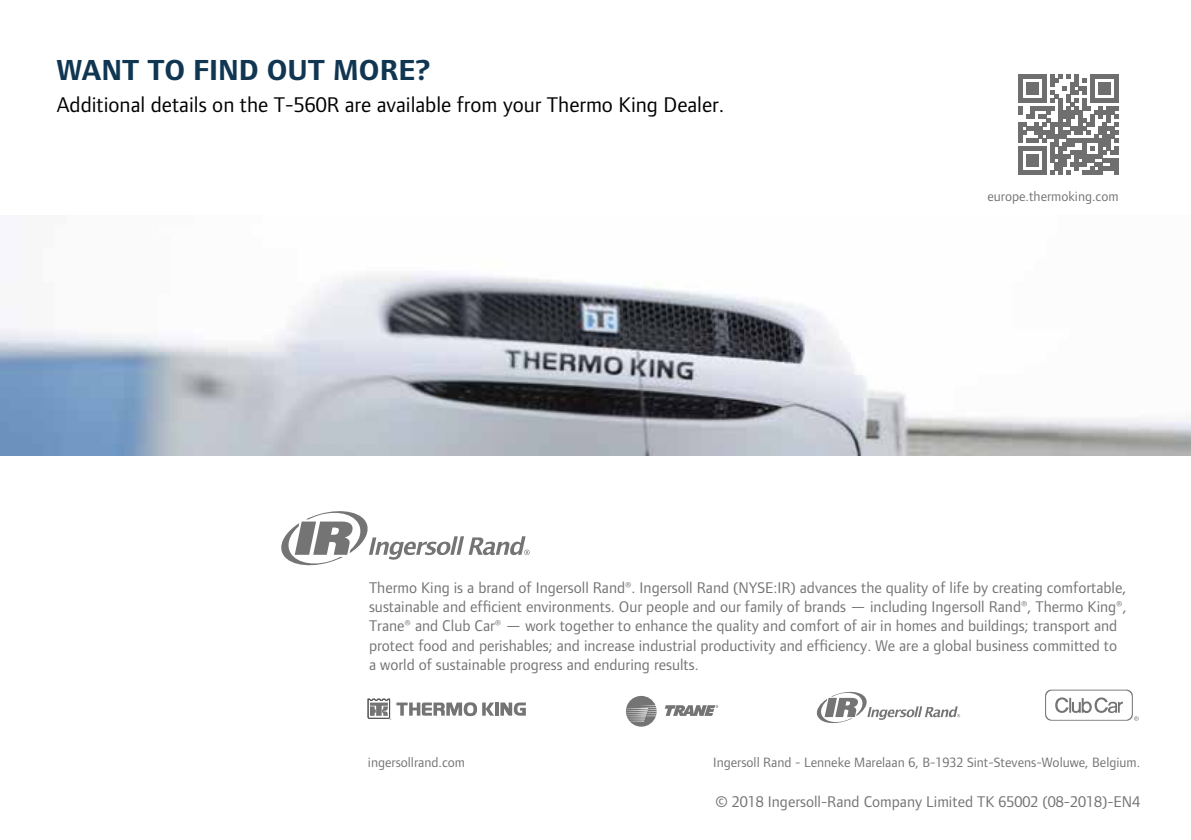
<style>
.page{position:relative;width:1191px;height:840px;background:#fff}
.page>*{position:absolute;margin:0;border:0;box-sizing:border-box;transform-origin:0 0}
.t1{font:700 30px "Foundry Form Sans Blonde";color:#103652}
.t2{font:22px "Foundry Form Sans Blonde";color:#000}
.t3{font:16px/19.2px "Foundry Form Sans Blonde";color:#757474}
.t4{font:14px "Foundry Form Sans Blonde";color:#757474}
</style>
<div class="page">
<img style="left:0;top:273px;width:1191px;height:182px">
<svg style="left:281px;top:511px;width:248px;height:55px"></svg>
<svg style="left:1045px;top:689px;width:93px;height:31px"></svg>
<svg style="left:626px;top:695px;width:30px;height:31px"></svg>
<svg style="left:664px;top:705px;width:54px;height:10px"></svg>
<hr style="left:495px;top:702px;width:4px;height:13px;background:#757474">
<svg style="left:500px;top:702px;width:26px;height:13px"></svg>
<svg style="left:368px;top:698px;width:126px;height:21px"></svg>
<svg style="left:816px;top:691px;width:144px;height:33px"></svg>
<svg style="left:1018px;top:74px;width:100px;height:100px"></svg>
<h1 class="t1" style="left:57px;top:53px;width:375px">WANT TO FIND OUT MORE?</h1>
<h2 class="t2" style="left:57px;top:92px;width:669px">Additional details on the T-560R are available from your Thermo King Dealer.</h2>
<p class="t4" style="left:987px;top:189px;width:133px">europe.thermoking.com</p>
<p class="t3" style="left:369px;top:577px;width:759px">Thermo King is a brand of Ingersoll Rand®. Ingersoll Rand (NYSE:IR) advances the quality of life by creating comfortable, sustainable and efficient environments. Our people and our family of brands — including Ingersoll Rand®, Thermo King®, Trane® and Club Car® — work together to enhance the quality and comfort of air in homes and buildings; transport and protect food and perishables; and increase industrial productivity and efficiency. We are a global business committed to a world of sustainable progress and enduring results.</p>
<p class="t4" style="left:368px;top:753px;width:99px">ingersollrand.com</p>
<p class="t4" style="left:713px;top:753px;width:428px">Ingersoll Rand - Lenneke Marelaan 6, B-1932 Sint-Stevens-Woluwe, Belgium.</p>
<p class="t3" style="left:715px;top:791px;width:426px">© 2018 Ingersoll-Rand Company Limited TK 65002 (08-2018)-EN4</p>
</div>
